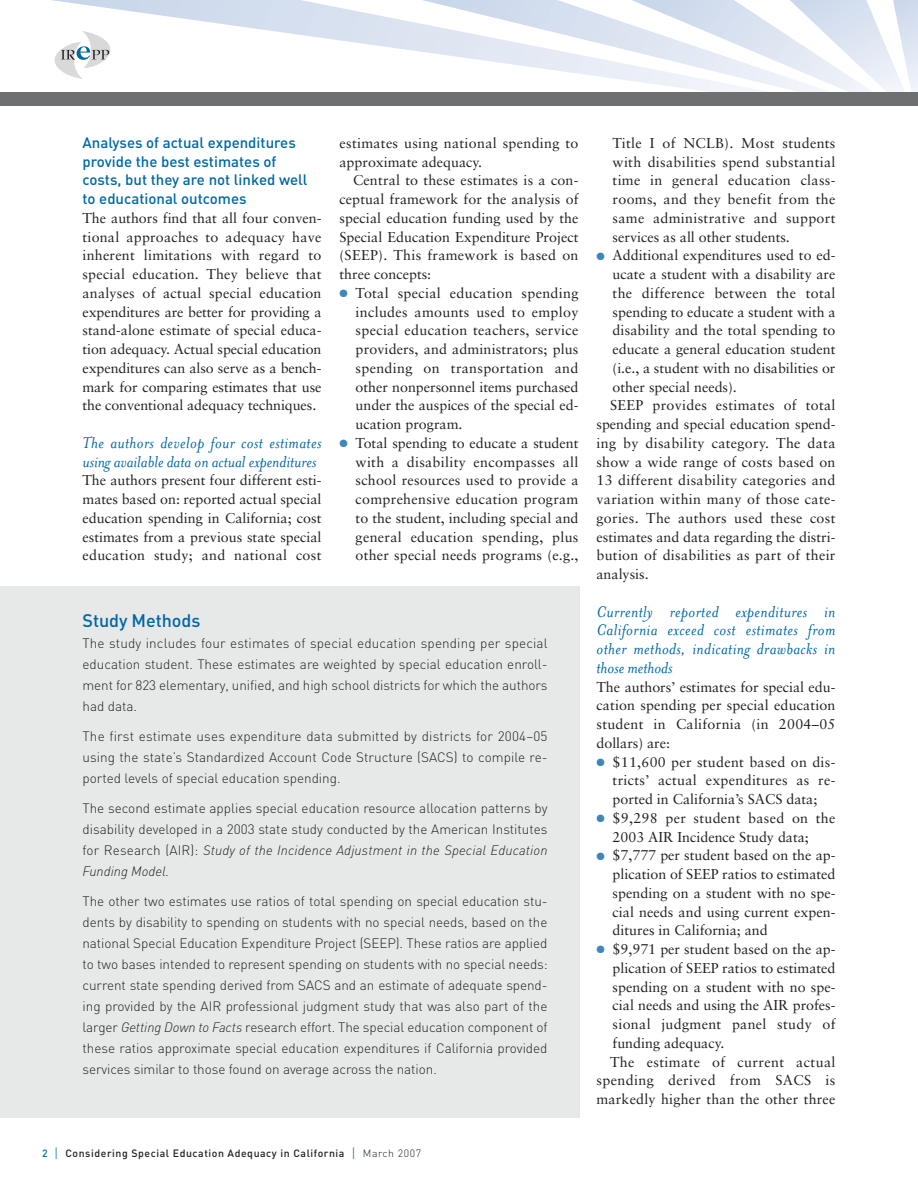
<style>
.page{position:relative;width:918px;height:1188px;background:#fff}
.page>*{position:absolute;margin:0;border:0;box-sizing:border-box;transform-origin:0 0}
.t1{font:italic 18px/18.8px "Mrs Eaves";letter-spacing:.02em;color:#0067a6;text-align:justify}
.t2{font:italic 18px/18.8px "Mrs Eaves";color:#0067a6}
.t3{font:500 18px "DIN";letter-spacing:-.005em;color:#0067a6}
.t4{font:500 15px/18.8px "DIN";color:#0067a6}
.t5{font:14.25px/18.8px "Sabon";letter-spacing:.005em;color:#231f20;text-align:justify}
.t6{font:14.25px "Sabon";letter-spacing:.03em;color:#231f20}
.t7{font:300 13.5px/21px "DIN";letter-spacing:-.005em;color:#231f20;text-align:justify}
.t8{font:500 10.5px "DIN";letter-spacing:.055em;color:#231f20}
.s1{color:#3e86bc}
.s2{font-style:italic}
.s3{color:#0067a6}
.s4{font-weight:300;font-size:13.5px;color:#0067a6}
.s5{font-weight:300}
</style>
<div class="page">
<svg style="left:51px;top:0;width:555px;height:77px"></svg>
<svg style="left:606px;top:0;width:312px;height:92px"></svg>
<svg style="left:53px;top:31px;width:59px;height:48px"></svg>
<div style="left:0;top:92px;width:918px;height:13px;background:#6d6f71"></div>
<div style="left:0;top:587px;width:579px;height:531px;background:#e7e8e8"></div>
<p class="t4" style="left:82px;top:135px;width:227px">Analyses of actual expenditures provide the best estimates of costs, but they are not linked well to educational outcomes</p>
<p class="t5" style="left:82px;top:210px;width:241px">The authors find that all four conven&shy;tional approaches to adequacy have inherent limitations with regard to special education. They believe that analyses of actual special education expenditures are better for providing a stand-alone estimate of special educa&shy;tion adequacy. Actual special education expenditures can also serve as a bench&shy;mark for comparing estimates that use the conventional adequacy techniques.</p>
<p class="t2" style="left:82px;top:435px;width:240px">The authors develop four cost estimates using available data on actual expenditures</p>
<p class="t5" style="left:82px;top:472px;width:241px">The authors present four different esti&shy;mates based on: reported actual special education spending in California; cost estimates from a previous state special education study; and national cost</p>
<p class="t5" style="left:340px;top:135px;width:240px">estimates using national spending to approximate adequacy.</p>
<p class="t5" style="left:340px;top:172px;width:241px;text-indent:14px">Central to these estimates is a con&shy;ceptual framework for the analysis of special education funding used by the Special Education Expenditure Project (SEEP). This framework is based on three concepts:</p>
<p class="t5" style="left:356px;top:285px;width:224px;text-indent:-16px"><span class="s1">●</span> Total special education spending includes amounts used to employ special education teachers, service providers, and administrators; plus spending on transportation and other nonpersonnel items purchased under the auspices of the special ed&shy;ucation program.</p>
<p class="t5" style="left:356px;top:435px;width:224px;text-indent:-16px"><span class="s1">●</span> Total spending to educate a student with a disability encompasses all school resources used to provide a comprehensive education program to the student, including special and general education spending, plus other special needs programs (e.g.,</p>
<p class="t3" style="left:82px;top:614px;width:119px">Study Methods</p>
<p class="t7" style="left:82px;top:634px;width:467px">The study includes four estimates of special education spending per special education student. These estimates are weighted by special education enroll&shy;ment for 823 elementary, unified, and high school districts for which the authors had data.</p>
<p class="t7" style="left:82px;top:727px;width:467px">The first estimate uses expenditure data submitted by districts for 2004–05 using the state’s Standardized Account Code Structure (SACS) to compile re&shy;ported levels of special education spending.</p>
<p class="t7" style="left:82px;top:799px;width:467px">The second estimate applies special education resource allocation patterns by disability developed in a 2003 state study conducted by the American Institutes for Research (AIR): <span class="s2">Study of the Incidence Adjustment in the Special Education Funding Model.</span></p>
<p class="t7" style="left:82px;top:892px;width:467px">The other two estimates use ratios of total spending on special education stu&shy;dents by disability to spending on students with no special needs, based on the national Special Education Expenditure Project (SEEP). These ratios are applied to two bases intended to represent spending on students with no special needs: current state spending derived from SACS and an estimate of adequate spend&shy;ing provided by the AIR professional judgment study that was also part of the larger <span class="s2">Getting Down to Facts</span> research effort. The special education component of these ratios approximate special education expenditures if California provided services similar to those found on average across the nation.</p>
<p class="t8" style="left:42px;top:1149px;width:381px"><span class="s3">2</span> <span class="s4">|</span> Considering Special Education Adequacy in California <span class="s4">|</span> <span class="s5">March 2007</span></p>
<p class="t5" style="left:613px;top:135px;width:224px">Title I of NCLB). Most students with disabilities spend substantial time in general education class&shy;rooms, and they benefit from the same administrative and support services as all other students.</p>
<p class="t5" style="left:597px;top:247px;width:241px"><span class="s1">●</span> Additional expenditures used to ed-</p>
<p class="t5" style="left:613px;top:266px;width:224px">ucate a student with a disability are</p>
<p class="t5" style="left:613px;top:285px;width:224px">the difference between the total</p>
<p class="t5" style="left:613px;top:303px;width:224px">spending to educate a student with a</p>
<p class="t5" style="left:613px;top:322px;width:224px">disability and the total spending to</p>
<p class="t5" style="left:613px;top:341px;width:224px">educate a general education student</p>
<p class="t5" style="left:613px;top:360px;width:224px">(i.e., a student with no disabilities or</p>
<p class="t5" style="left:613px;top:378px;width:126px">other special needs).</p>
<p class="t5" style="left:610px;top:397px;width:227px">SEEP provides estimates of total</p>
<p class="t5" style="left:596px;top:416px;width:241px">spending and special education spend-</p>
<p class="t5" style="left:596px;top:435px;width:240px">ing by disability category. The data</p>
<p class="t5" style="left:596px;top:453px;width:240px">show a wide range of costs based on</p>
<p class="t5" style="left:596px;top:472px;width:240px">13 different disability categories and</p>
<p class="t5" style="left:596px;top:491px;width:241px">variation within many of those cate-</p>
<p class="t5" style="left:596px;top:510px;width:240px">gories. The authors used these cost</p>
<p class="t5" style="left:596px;top:528px;width:241px">estimates and data regarding the distri-</p>
<p class="t5" style="left:596px;top:547px;width:241px">bution of disabilities as part of their</p>
<p class="t5" style="left:596px;top:566px;width:54px">analysis.</p>
<p class="t1" style="left:597px;top:604px;width:240px">Currently reported expenditures in California exceed cost estimates from other methods, indicating drawbacks in those methods</p>
<p class="t5" style="left:597px;top:678px;width:241px">The authors’ estimates for special edu&shy;cation spending per special education student in California (in 2004–05 dollars) are:</p>
<p class="t5" style="left:613px;top:753px;width:224px;text-indent:-16px"><span class="s1">●</span> $11,600 per student based on dis&shy;tricts’ actual expenditures as re&shy;ported in California’s SACS data;</p>
<p class="t5" style="left:613px;top:810px;width:224px;text-indent:-16px"><span class="s1">●</span> $9,298 per student based on the<br>2003 AIR Incidence Study data;</p>
<p class="t5" style="left:613px;top:847px;width:224px;text-indent:-16px"><span class="s1">●</span> $7,777 per student based on the ap&shy;plication of SEEP ratios to estimated spending on a student with no spe&shy;cial needs and using current expen&shy;ditures in California; and</p>
<p class="t5" style="left:597px;top:941px;width:241px"><span class="s1">●</span> $9,971 per student based on the ap-</p>
<p class="t5" style="left:613px;top:960px;width:224px">plication of SEEP ratios to estimated</p>
<p class="t5" style="left:613px;top:978px;width:224px">spending on a student with no spe-</p>
<p class="t5" style="left:613px;top:997px;width:224px">cial needs and using the AIR profes-</p>
<p class="t5" style="left:613px;top:1016px;width:224px">sional judgment panel study of</p>
<p class="t5" style="left:613px;top:1035px;width:113px">funding adequacy.</p>
<p class="t6" style="left:610px;top:1056px;width:227px">The estimate of current actual</p>
<p class="t6" style="left:596px;top:1074px;width:240px">spending derived from SACS is</p>
<p class="t5" style="left:596px;top:1091px;width:241px">markedly higher than the other three</p>
</div>
